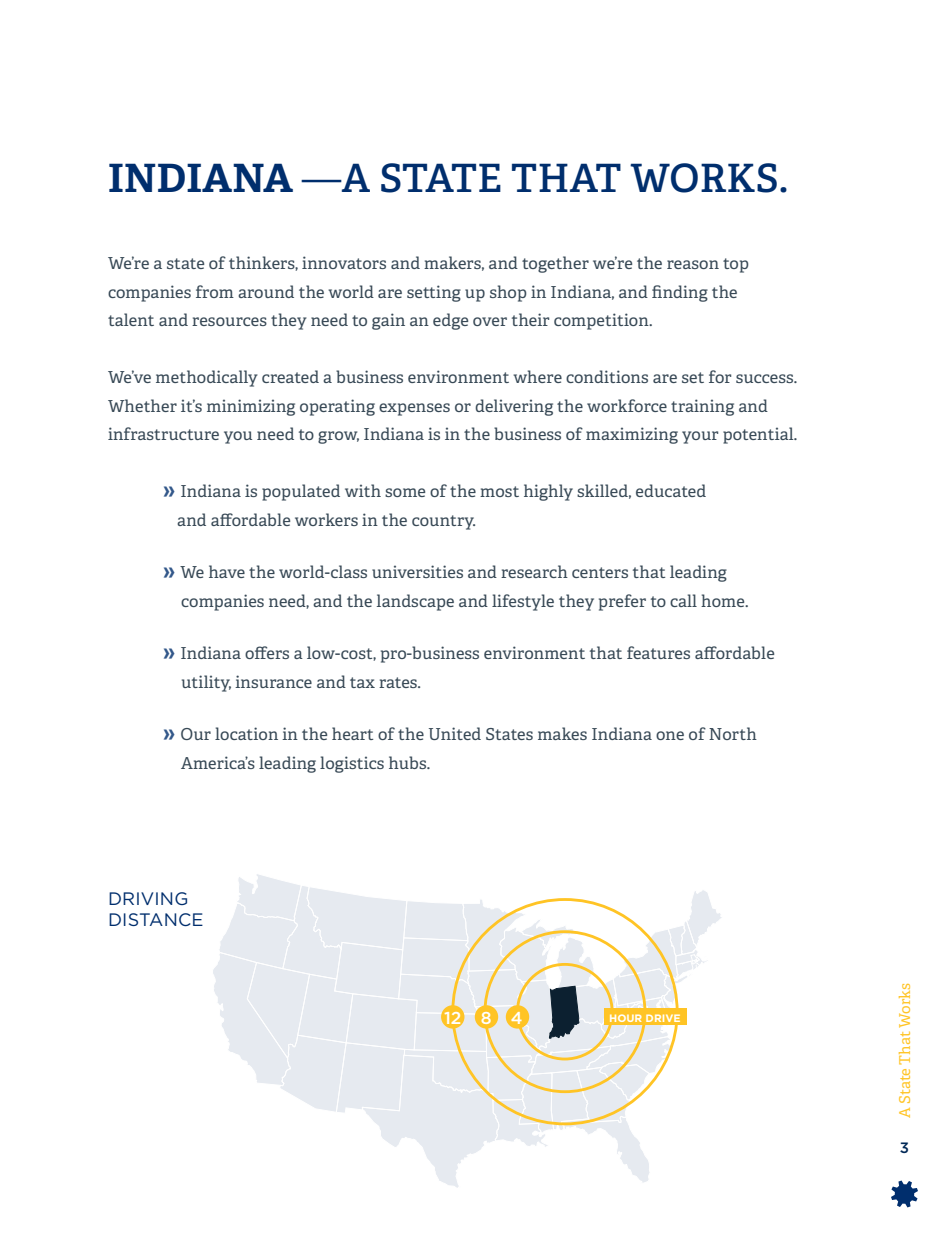
<style>
.page{position:relative;width:945px;height:1242px;background:#fff}
.page>*{position:absolute;margin:0;border:0;box-sizing:border-box;transform-origin:0 0}
.t1{font:600 39px "Adelle Basic";letter-spacing:.01em;color:#002e6d}
.t2{font:18px/21.6px "Gotham";letter-spacing:.01em;color:#002e6d}
.t3{font:500 17.25px "Gotham";color:#fff}
.t4{font:16.5px/28.5px "Adelle Basic";letter-spacing:.01em;color:#384956}
.t5{font:15px "Adelle Basic";letter-spacing:-.005em;color:#ffc425}
.t6{font:500 15px "Gotham";color:#002856}
.t7{font:700 10.8px "Gotham";color:#fff}
.s1{font-weight:700}
.s2{font-family:"Century Gothic";font-weight:400}
.s3{font-size:33px;color:#33588a}
</style>
<div class="page">
<svg style="left:891px;top:1181px;width:27px;height:26px"></svg>
<svg style="left:213px;top:874px;width:509px;height:314px"></svg>
<div style="left:506px;top:1005px;width:23px;height:24px;background:#ffc425;border-radius:50%"></div>
<div style="left:475px;top:1005px;width:23px;height:24px;background:#ffc425;border-radius:50%"></div>
<div style="left:441px;top:1005px;width:23px;height:24px;background:#ffc425;border-radius:50%"></div>
<div style="left:604px;top:1009px;width:82px;height:16px;background:#ffc425"></div>
<h1 class="t1" style="left:108px;top:154px;width:682px"><span class="s1">INDIANA</span> <span class="s2">—</span>A STATE THAT WORKS.</h1>
<p class="t4" style="left:108px;top:249px;width:643px">We’re a state of thinkers, innovators and makers, and together we’re the reason top companies from around the world are setting up shop in Indiana, and finding the talent and resources they need to gain an edge over their competition.</p>
<p class="t4" style="left:108px;top:363px;width:691px">We’ve methodically created a business environment where conditions are set for success.<br>Whether it’s minimizing operating expenses or delivering the workforce training and infrastructure you need to grow, Indiana is in the business of maximizing your potential.</p>
<p class="t4" style="left:177px;top:477px;width:530px;text-indent:-15px"><span class="s3">»</span> Indiana is populated with some of the most highly skilled, educated and affordable workers in the country.</p>
<p class="t4" style="left:181px;top:558px;width:569px;text-indent:-19px"><span class="s3">»</span> We have the world-class universities and research centers that leading companies need, and the landscape and lifestyle they prefer to call home.</p>
<p class="t4" style="left:181px;top:639px;width:595px;text-indent:-19px"><span class="s3">»</span> Indiana offers a low-cost, pro-business environment that features affordable utility, insurance and tax rates.</p>
<p class="t4" style="left:181px;top:720px;width:577px;text-indent:-19px"><span class="s3">»</span> Our location in the heart of the United States makes Indiana one of North<br>America’s leading logistics hubs.</p>
<p class="t2" style="left:108px;top:887px;width:97px">DRIVING<br>DISTANCE</p>
<p class="t3" style="left:444px;top:1008px;width:80px">1284</p>
<p class="t7" style="left:609px;top:1011px;width:73px">HOUR DRIVE</p>
<p class="t5" style="left:896px;top:1118px;width:136px;rotate:-90deg">A State That Works</p>
<p class="t6" style="left:900px;top:1139px;width:11px">3</p>
</div>
